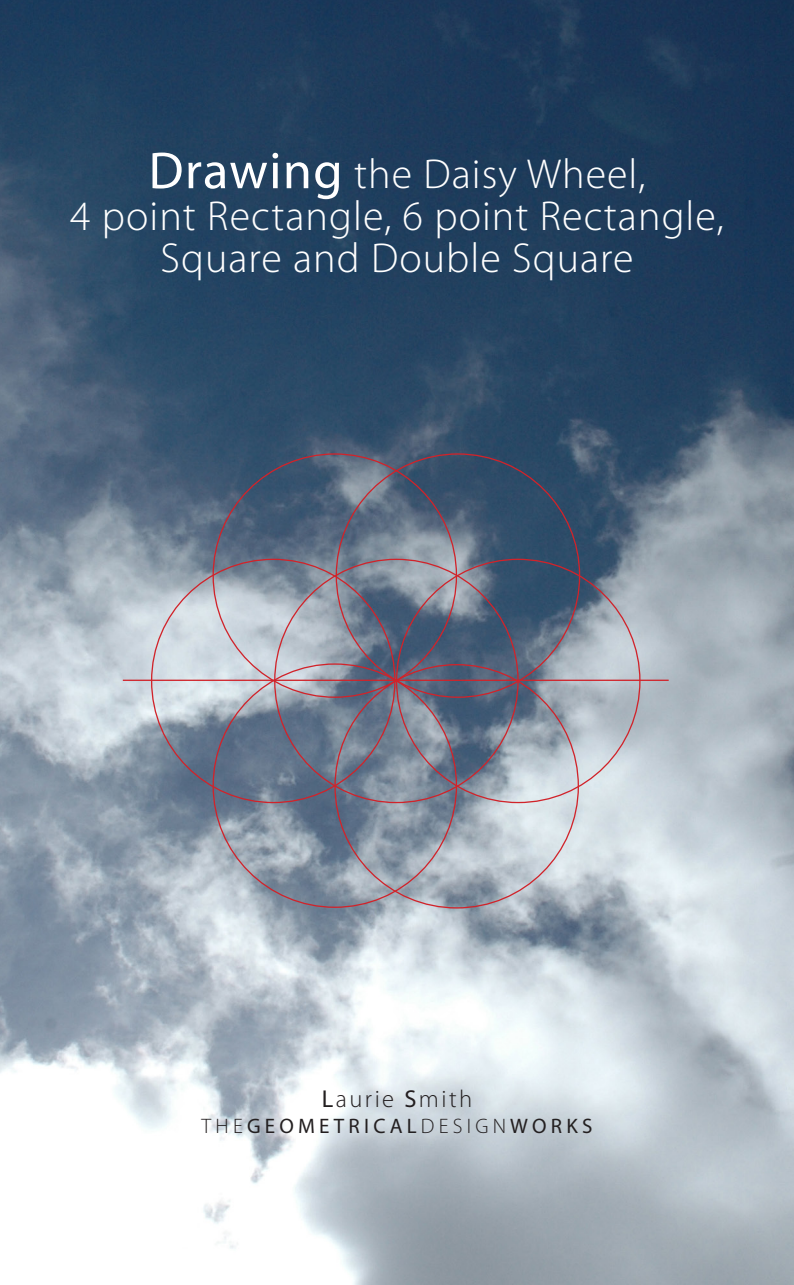
<style>
.page{position:relative;width:794px;height:1285px;background:#fff}
.page>*{position:absolute;margin:0;border:0;box-sizing:border-box;transform-origin:0 0}
.t1{font:300 42px "Myriad Pro";letter-spacing:.025em;color:#fff}
.t2{font:300 24.5px "Myriad Pro";letter-spacing:.1em;color:#231f20}
.t3{font:21px "Myriad Pro";letter-spacing:.2em;color:#231f20}
.s1{font-weight:400;font-size:52.5px}
.s2{font-weight:400}
.s3{font-weight:300}
</style>
<div class="page">
<img style="left:0;top:0;width:794px;height:1285px">
<hr style="left:123px;top:680px;width:545px;height:1px;background:#d1232a">
<p class="t1" style="left:148px;top:149px;width:498px"><span class="s1">Drawing</span> the Daisy Wheel,</p>
<p class="t1" style="left:70px;top:191px;width:655px">4 point Rectangle, 6 point Rectangle,</p>
<p class="t1" style="left:160px;top:233px;width:474px">Square and Double Square</p>
<p class="t2" style="left:322px;top:1084px;width:152px"><span class="s2">L</span>aurie <span class="s2">S</span>mith</p>
<p class="t3" style="left:202px;top:1112px;width:392px"><span class="s3">THE</span>GEOMETRICAL<span class="s3">DESIGN</span>WORKS</p>
</div>
